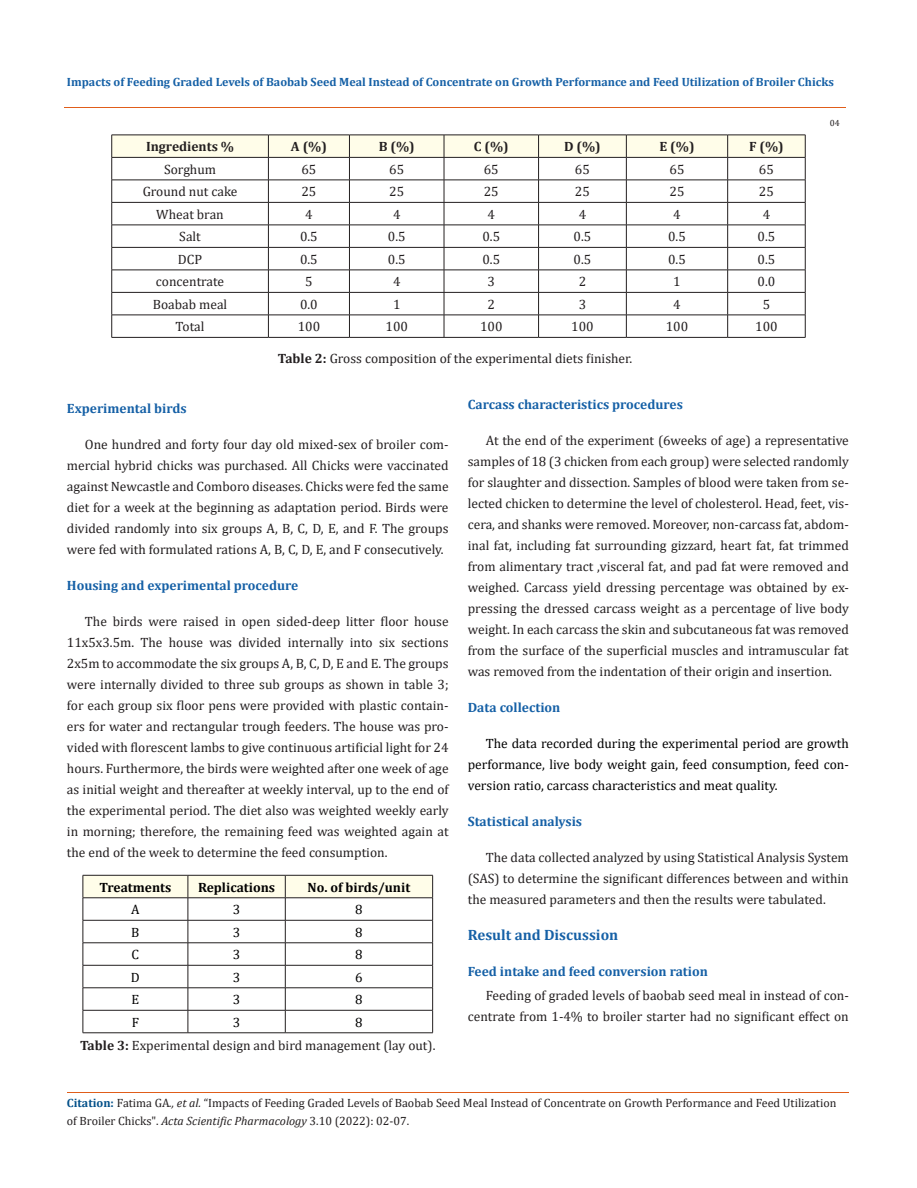
<style>
.page{position:relative;width:917px;height:1188px;background:#fff}
.page>*{position:absolute;margin:0;border:0;box-sizing:border-box;transform-origin:0 0}
.Default{font:700 15px "Cambria";color:#1560a6}
.t1{font:13.5px/21px "Cambria";color:#231f20;text-align:justify}
.t2{font:13.5px/21px "Cambria";color:#000;text-align:justify}
.Default-2{font:700 13.5px "Cambria";color:#1560a6}
.t3{font:700 13.5px "Cambria";color:#000}
.t4{font:700 13.5px "Cambria";color:#231f20}
.t5{font:12px/18px "Cambria";color:#231f20}
.t6{font:700 12px "Cambria";color:#1560a6}
.t7{font:9px "Cambria";color:#231f20}
.s1{font-weight:700}
.s2{font-weight:700;color:#035089}
.s3{font-style:italic}
</style>
<div class="page">
<svg style="left:83px;top:875px;width:350px;height:158px"></svg>
<hr style="left:83px;top:1033px;width:105px;height:1px;background:#231f20">
<hr style="left:188px;top:1033px;width:97px;height:1px;background:#231f20">
<hr style="left:285px;top:1033px;width:148px;height:1px;background:#231f20">
<hr style="left:64px;top:108px;width:781px;height:1px;background:#e05d1a">
<hr style="left:67px;top:1092px;width:781px;height:1px;background:#e05d1a">
<svg style="left:111px;top:135px;width:695px;height:202px"></svg>
<hr style="left:111px;top:337px;width:157px;height:1px;background:#231f20">
<hr style="left:268px;top:337px;width:81px;height:1px;background:#231f20">
<hr style="left:349px;top:337px;width:95px;height:1px;background:#231f20">
<hr style="left:444px;top:337px;width:94px;height:1px;background:#231f20">
<hr style="left:538px;top:337px;width:88px;height:1px;background:#231f20">
<hr style="left:626px;top:337px;width:101px;height:1px;background:#231f20">
<hr style="left:727px;top:337px;width:78px;height:1px;background:#231f20">
<p class="t6" style="left:67px;top:73px;width:768px">Impacts of Feeding Graded Levels of Baobab Seed Meal Instead of Concentrate on Growth Performance and Feed Utilization of Broiler Chicks</p>
<p class="t4" style="left:146px;top:137px;width:89px">Ingredients %</p>
<p class="t4" style="left:291px;top:137px;width:37px">A (%)</p>
<p class="t4" style="left:379px;top:137px;width:37px">B (%)</p>
<p class="t4" style="left:474px;top:137px;width:36px">C (%)</p>
<p class="t4" style="left:564px;top:137px;width:38px">D (%)</p>
<p class="t4" style="left:659px;top:137px;width:36px">E (%)</p>
<p class="t4" style="left:749px;top:137px;width:36px">F (%)</p>
<p class="t1" style="left:164px;top:159px;width:54px">Sorghum</p>
<p class="t1" style="left:301px;top:159px;width:16px">65</p>
<p class="t1" style="left:389px;top:159px;width:16px">65</p>
<p class="t1" style="left:484px;top:159px;width:16px">65</p>
<p class="t1" style="left:575px;top:159px;width:16px">65</p>
<p class="t1" style="left:669px;top:159px;width:16px">65</p>
<p class="t1" style="left:759px;top:159px;width:16px">65</p>
<p class="t1" style="left:143px;top:181px;width:96px">Ground nut cake</p>
<p class="t1" style="left:301px;top:181px;width:16px">25</p>
<p class="t1" style="left:389px;top:181px;width:16px">25</p>
<p class="t1" style="left:484px;top:181px;width:16px">25</p>
<p class="t1" style="left:575px;top:181px;width:16px">25</p>
<p class="t1" style="left:669px;top:181px;width:16px">25</p>
<p class="t1" style="left:759px;top:181px;width:16px">25</p>
<p class="t1" style="left:156px;top:204px;width:69px">Wheat bran</p>
<p class="t1" style="left:305px;top:204px;width:9px">4</p>
<p class="t1" style="left:393px;top:204px;width:9px">4</p>
<p class="t1" style="left:487px;top:204px;width:9px">4</p>
<p class="t1" style="left:578px;top:204px;width:9px">4</p>
<p class="t1" style="left:673px;top:204px;width:9px">4</p>
<p class="t1" style="left:762px;top:204px;width:9px">4</p>
<p class="t1" style="left:179px;top:226px;width:23px">Salt</p>
<p class="t1" style="left:300px;top:226px;width:19px">0.5</p>
<p class="t1" style="left:388px;top:226px;width:19px">0.5</p>
<p class="t1" style="left:482px;top:226px;width:19px">0.5</p>
<p class="t1" style="left:573px;top:226px;width:19px">0.5</p>
<p class="t1" style="left:668px;top:226px;width:19px">0.5</p>
<p class="t1" style="left:757px;top:226px;width:19px">0.5</p>
<p class="t1" style="left:178px;top:249px;width:26px">DCP</p>
<p class="t1" style="left:300px;top:249px;width:19px">0.5</p>
<p class="t1" style="left:388px;top:249px;width:19px">0.5</p>
<p class="t1" style="left:482px;top:249px;width:19px">0.5</p>
<p class="t1" style="left:573px;top:249px;width:19px">0.5</p>
<p class="t1" style="left:668px;top:249px;width:19px">0.5</p>
<p class="t1" style="left:757px;top:249px;width:19px">0.5</p>
<p class="t1" style="left:156px;top:271px;width:70px">concentrate</p>
<p class="t1" style="left:305px;top:271px;width:9px">5</p>
<p class="t1" style="left:393px;top:271px;width:9px">4</p>
<p class="t1" style="left:487px;top:271px;width:9px">3</p>
<p class="t1" style="left:578px;top:271px;width:9px">2</p>
<p class="t1" style="left:673px;top:271px;width:9px">1</p>
<p class="t1" style="left:757px;top:271px;width:19px">0.0</p>
<p class="t1" style="left:153px;top:294px;width:76px">Boabab meal</p>
<p class="t1" style="left:300px;top:294px;width:19px">0.0</p>
<p class="t1" style="left:393px;top:294px;width:9px">1</p>
<p class="t1" style="left:487px;top:294px;width:9px">2</p>
<p class="t1" style="left:578px;top:294px;width:9px">3</p>
<p class="t1" style="left:673px;top:294px;width:9px">4</p>
<p class="t1" style="left:762px;top:294px;width:9px">5</p>
<p class="t1" style="left:176px;top:316px;width:30px">Total</p>
<p class="t1" style="left:298px;top:316px;width:24px">100</p>
<p class="t1" style="left:385px;top:316px;width:24px">100</p>
<p class="t1" style="left:480px;top:316px;width:24px">100</p>
<p class="t1" style="left:571px;top:316px;width:24px">100</p>
<p class="t1" style="left:665px;top:316px;width:24px">100</p>
<p class="t1" style="left:755px;top:316px;width:24px">100</p>
<p class="t1" style="left:278px;top:348px;width:356px"><span class="s1">Table 2:</span> Gross composition of the experimental diets finisher.</p>
<p class="t7" style="left:829px;top:118px;width:11px">04</p>
<p class="Default-2" style="left:67px;top:399px;width:121px">Experimental birds</p>
<p class="t1" style="left:67px;top:434px;width:383px;text-indent:18px">One hundred and forty four day old mixed-sex of broiler com&shy;mercial hybrid chicks was purchased. All Chicks were vaccinated against Newcastle and Comboro diseases. Chicks were fed the same diet for a week at the beginning as adaptation period. Birds were divided randomly into six groups A, B, C, D, E, and F. The groups were fed with formulated rations A, B, C, D, E, and F consecutively.</p>
<p class="Default-2" style="left:67px;top:576px;width:233px">Housing and experimental procedure</p>
<p class="t1" style="left:67px;top:611px;width:383px;text-indent:18px">The birds were raised in open sided-deep litter floor house 11x5x3.5m. The house was divided internally into six sections 2x5m to accommodate the six groups A, B, C, D, E and E. The groups were internally divided to three sub groups as shown in table 3; for each group six floor pens were provided with plastic contain&shy;ers for water and rectangular trough feeders. The house was pro&shy;vided with florescent lambs to give continuous artificial light for 24 hours. Furthermore, the birds were weighted after one week of age as initial weight and thereafter at weekly interval, up to the end of the experimental period. The diet also was weighted weekly early in morning; therefore, the remaining feed was weighted again at the end of the week to determine the feed consumption.</p>
<p class="t3" style="left:99px;top:878px;width:73px">Treatments</p>
<p class="t3" style="left:198px;top:878px;width:79px">Replications</p>
<p class="t3" style="left:307px;top:878px;width:104px">No. of birds/unit</p>
<p class="t2" style="left:131px;top:899px;width:10px">A</p>
<p class="t2" style="left:233px;top:899px;width:9px">3</p>
<p class="t2" style="left:355px;top:899px;width:9px">8</p>
<p class="t2" style="left:131px;top:922px;width:10px">B</p>
<p class="t2" style="left:233px;top:922px;width:9px">3</p>
<p class="t2" style="left:355px;top:922px;width:9px">8</p>
<p class="t2" style="left:132px;top:944px;width:9px">C</p>
<p class="t2" style="left:233px;top:944px;width:9px">3</p>
<p class="t2" style="left:355px;top:944px;width:9px">8</p>
<p class="t2" style="left:131px;top:967px;width:10px">D</p>
<p class="t2" style="left:233px;top:967px;width:9px">3</p>
<p class="t2" style="left:355px;top:967px;width:9px">6</p>
<p class="t2" style="left:131px;top:989px;width:9px">E</p>
<p class="t2" style="left:233px;top:989px;width:9px">3</p>
<p class="t2" style="left:355px;top:989px;width:9px">8</p>
<p class="t2" style="left:132px;top:1012px;width:9px">F</p>
<p class="t2" style="left:233px;top:1012px;width:9px">3</p>
<p class="t2" style="left:355px;top:1012px;width:9px">8</p>
<p class="t1" style="left:80px;top:1035px;width:357px"><span class="s1">Table 3:</span> Experimental design and bird management (lay out).</p>
<p class="Default-2" style="left:468px;top:395px;width:217px">Carcass characteristics procedures</p>
<p class="t1" style="left:468px;top:430px;width:382px;text-indent:18px">At the end of the experiment (6weeks of age) a representative samples of 18 (3 chicken from each group) were selected randomly for slaughter and dissection. Samples of blood were taken from se&shy;lected chicken to determine the level of cholesterol. Head, feet, vis&shy;cera, and shanks were removed. Moreover, non-carcass fat, abdom&shy;inal fat, including fat surrounding gizzard, heart fat, fat trimmed from alimentary tract ,visceral fat, and pad fat were removed and weighed. Carcass yield dressing percentage was obtained by ex&shy;pressing the dressed carcass weight as a percentage of live body weight. In each carcass the skin and subcutaneous fat was removed from the surface of the superficial muscles and intramuscular fat was removed from the indentation of their origin and insertion.</p>
<p class="Default-2" style="left:468px;top:698px;width:94px">Data collection</p>
<p class="t2" style="left:468px;top:733px;width:382px;text-indent:18px">The data recorded during the experimental period are growth performance, live body weight gain, feed consumption, feed con&shy;version ratio, carcass characteristics and meat quality.</p>
<p class="Default-2" style="left:468px;top:812px;width:116px">Statistical analysis</p>
<p class="t1" style="left:468px;top:847px;width:382px;text-indent:18px">The data collected analyzed by using Statistical Analysis System (SAS) to determine the significant differences between and within the measured parameters and then the results were tabulated.</p>
<p class="Default" style="left:468px;top:924px;width:152px">Result and Discussion</p>
<p class="Default-2" style="left:468px;top:962px;width:242px">Feed intake and feed conversion ration</p>
<p class="t1" style="left:468px;top:985px;width:382px;text-align:right">Feeding of graded levels of baobab seed meal in instead of con&shy;centrate from 1-4% to broiler starter had no significant effect on</p>
<p class="t5" style="left:67px;top:1094px;width:771px"><span class="s2">Citation:</span> Fatima GA<span class="s3">., et al.</span> “Impacts of Feeding Graded Levels of Baobab Seed Meal Instead of Concentrate on Growth Performance and Feed Utilization of Broiler Chicks". <span class="s3">Acta Scientific Pharmacology</span> 3.10 (2022): 02-07.</p>
</div>
